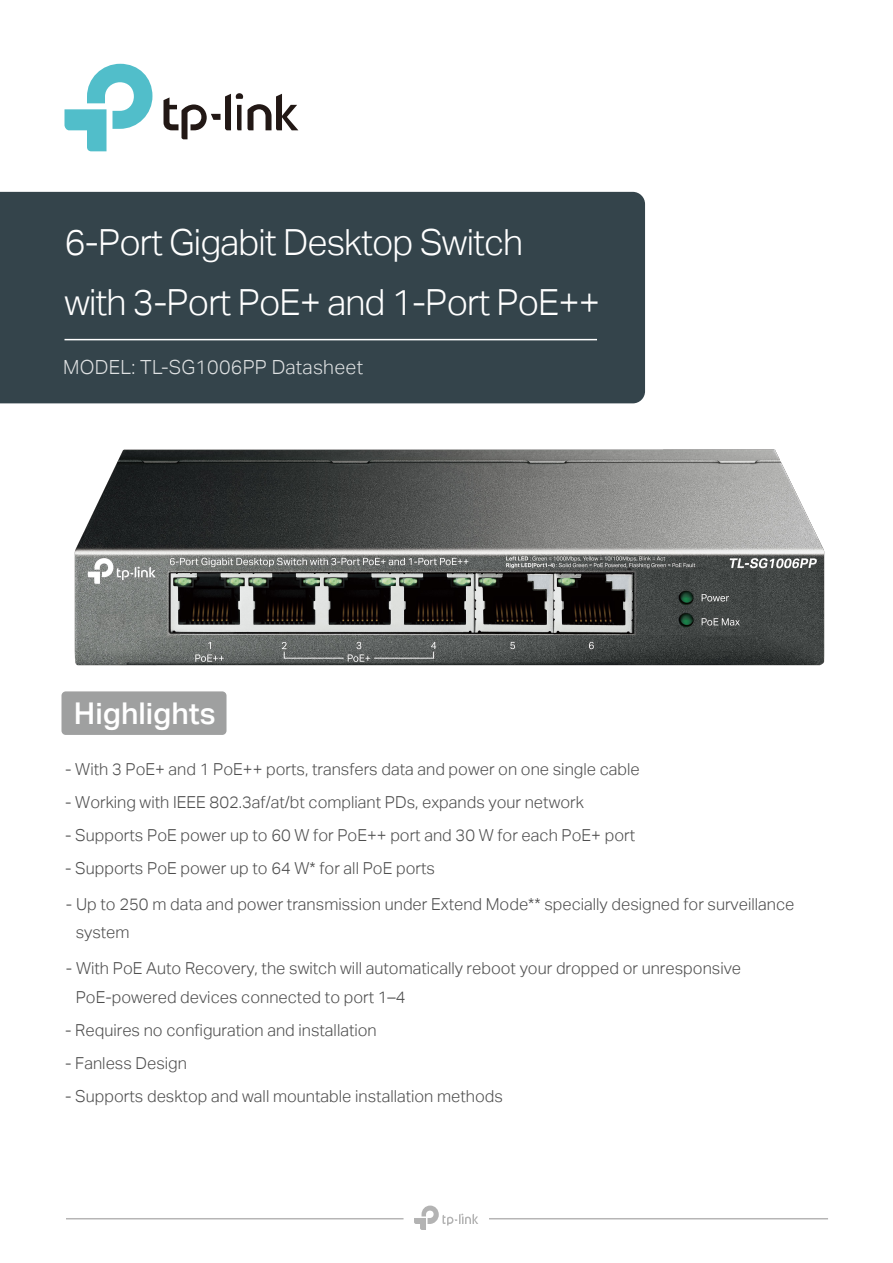
<style>
.page{position:relative;width:893px;height:1263px;background:#fff}
.page>*{position:absolute;margin:0;border:0;box-sizing:border-box;transform-origin:0 0}
.t1{font:36px/60.3px "TP Link Aktiv Light";letter-spacing:-.025em;color:#fff}
.t2{font:30px "TP Link Aktiv Medium";color:#fff}
.t3{font:19.5px "TP Link Aktiv Light";letter-spacing:.015em;color:rgb(255 255 255/.85)}
.t4{font:16.5px/28.5px "TP Link Aktiv Light";color:#4d4d4d}
</style>
<div class="page">
<div style="left:0;top:192px;width:645px;height:211px;background:#34444b"></div>
<hr style="left:64px;top:339px;width:533px;height:1px;background:#fff">
<div style="left:62px;top:691px;width:164px;height:44px;background:#9fa0a0;border-radius:4px"></div>
<svg style="left:65px;top:64px;width:87px;height:87px"></svg>
<svg style="left:164px;top:93px;width:134px;height:46px"></svg>
<hr style="left:66px;top:1218px;width:338px;height:1px;background:#b6b5b5">
<hr style="left:489px;top:1218px;width:339px;height:1px;background:#b6b5b5">
<svg style="left:414px;top:1205px;width:64px;height:25px"></svg>
<img style="left:74px;top:450px;width:751px;height:216px">
<h1 class="t1" style="left:64px;top:213px;width:537px">6-Port Gigabit Desktop Switch<br>with 3-Port PoE+ and 1-Port PoE++</h1>
<p class="t3" style="left:63px;top:355px;width:301px">MODEL: TL-SG1006PP Datasheet</p>
<h2 class="t2" style="left:74px;top:696px;width:143px">Highlights</h2>
<p class="t4" style="left:65px;top:755px;width:576px">- With 3 PoE+ and 1 PoE++ ports, transfers data and power on one single cable</p>
<p class="t4" style="left:65px;top:788px;width:520px">- Working with IEEE 802.3af/at/bt compliant PDs, expands your network</p>
<p class="t4" style="left:65px;top:821px;width:571px">- Supports PoE power up to 60 W for PoE++ port and 30 W for each PoE+ port</p>
<p class="t4" style="left:65px;top:854px;width:371px">- Supports PoE power up to 64 W* for all PoE ports</p>
<p class="t4" style="left:76px;top:890px;width:720px;text-indent:-10px">- Up to 250 m data and power transmission under Extend Mode** specially designed for surveillance system</p>
<p class="t4" style="left:76px;top:954px;width:667px;text-indent:-10px">- With PoE Auto Recovery, the switch will automatically reboot your dropped or unresponsive<br>PoE-powered devices connected to port 1–4</p>
<p class="t4" style="left:65px;top:1016px;width:313px">- Requires no configuration and installation</p>
<p class="t4" style="left:65px;top:1049px;width:123px">- Fanless Design</p>
<p class="t4" style="left:65px;top:1082px;width:439px">- Supports desktop and wall mountable installation methods</p>
</div>
